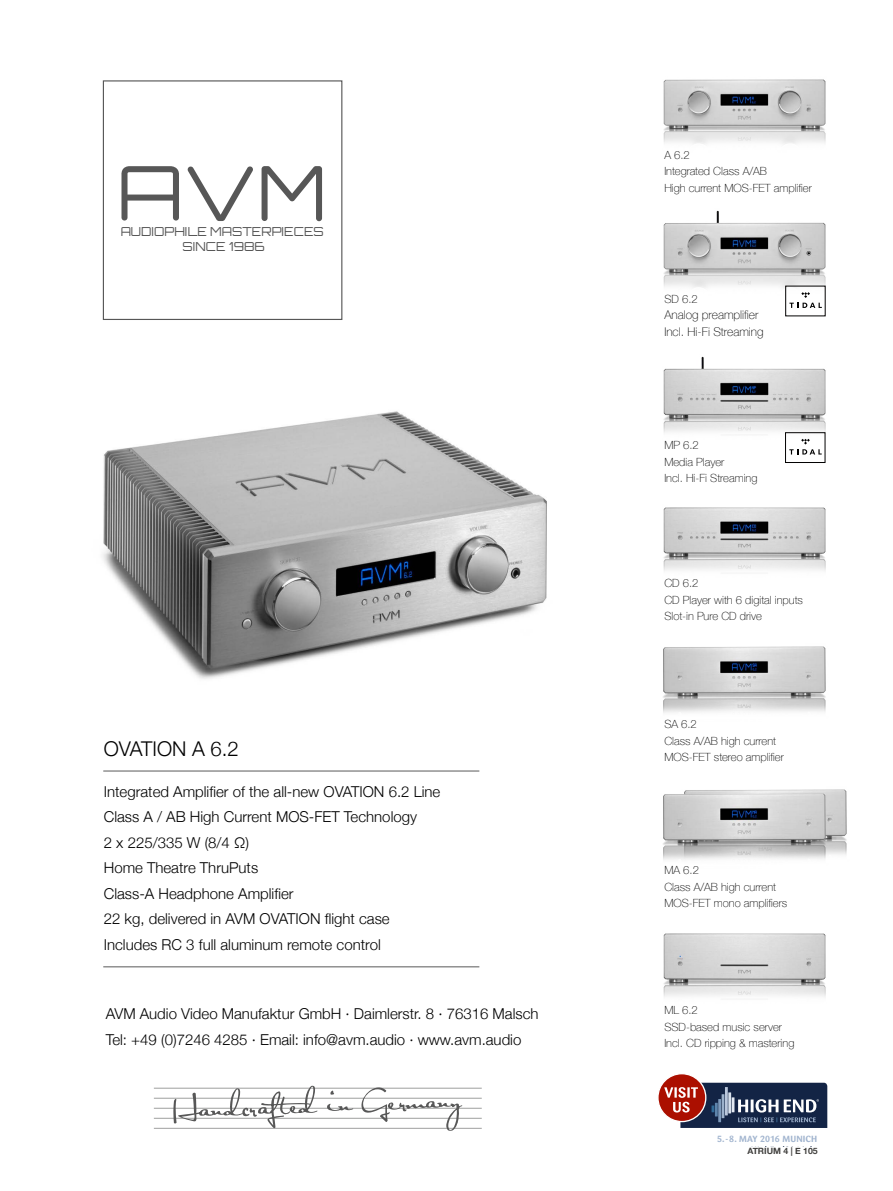
<style>
.page{position:relative;width:893px;height:1191px;background:#fff}
.page>*{position:absolute;margin:0;border:0;box-sizing:border-box;transform-origin:0 0}
.t1{font:300 20.4px "Helvetica Neue";color:#000}
.t2{font:300 15px/25.5px "Helvetica Neue";color:#000}
.t3{font:300 12.45px/14.9px "Orbitron";color:#000;text-align:center}
.t4{font:100 12px/16.5px "Helvetica Neue";color:#000}
.t5{font:100 11.25px/16.5px "Helvetica Neue";color:#000}
.t6{font:8.85px "Sari Bold Caps";letter-spacing:.015em;color:#a2b5cf}
.t7{font:700 8.7px "Helvetica Neue";color:#41403e}
</style>
<div class="page">
<img style="left:845px;top:790px;width:2px;height:65px">
<hr style="left:154px;top:1088px;width:328px;height:1px;background:#6c6d6c">
<hr style="left:154px;top:1098px;width:328px;height:1px;background:#6c6d6c">
<hr style="left:154px;top:1108px;width:328px;height:1px;background:#6c6d6c">
<hr style="left:154px;top:1118px;width:328px;height:1px;background:#6c6d6c">
<hr style="left:154px;top:1128px;width:328px;height:1px;background:#6c6d6c">
<svg style="left:173px;top:1085px;width:289px;height:45px"></svg>
<img style="left:102px;top:411px;width:445px;height:268px">
<hr style="left:103px;top:770px;width:376px;height:1px;background:#000">
<hr style="left:103px;top:966px;width:376px;height:1px;background:#000">
<svg style="left:121px;top:166px;width:58px;height:54px"></svg>
<svg style="left:187px;top:166px;width:135px;height:55px"></svg>
<img style="left:663px;top:79px;width:163px;height:65px">
<img style="left:663px;top:210px;width:163px;height:101px">
<img style="left:663px;top:356px;width:163px;height:101px">
<img style="left:663px;top:507px;width:163px;height:64px">
<img style="left:663px;top:646px;width:163px;height:67px">
<img style="left:663px;top:933px;width:163px;height:64px">
<img style="left:663px;top:789px;width:182px;height:71px">
<svg style="left:789px;top:292px;width:33px;height:16px"></svg>
<svg style="left:789px;top:439px;width:33px;height:15px"></svg>
<div style="left:785px;top:432px;width:40px;height:30px;border:1px solid #020101"></div>
<svg style="left:658px;top:1073px;width:48px;height:48px"></svg>
<div style="left:657px;top:1073px;width:49px;height:49px;border:1px solid #fff;border-radius:50%"></div>
<svg style="left:664px;top:1082px;width:163px;height:46px;background:#564b5f"></svg>
<p class="t3" style="left:120px;top:224px;width:205px">AUDIOPHILE MASTERPIECES<br>SINCE 1986</p>
<h1 class="t1" style="left:104px;top:732px;width:137px">OVATION A 6.2</h1>
<p class="t2" style="left:104px;top:777px;width:338px">Integrated Amplifier of the all-new OVATION 6.2 Line Class A / AB High Current MOS-FET Technology<br>2 x 225/335 W (8/4 Ω)<br>Home Theatre ThruPuts<br>Class-A Headphone Amplifier<br>22 kg, delivered in AVM OVATION flight case Includes RC 3 full aluminum remote control</p>
<p class="t2" style="left:106px;top:1000px;width:434px">AVM Audio Video Manufaktur GmbH · Daimlerstr. 8 · 76316 Malsch<br>Tel: +49 (0)7246 4285 · Email: info@avm.audio · www.avm.audio</p>
<p class="t5" style="left:664px;top:146px;width:149px">A 6.2<br>Integrated Class A/AB<br>High current MOS-FET amplifier</p>
<p class="t5" style="left:664px;top:290px;width:35px">SD 6.2</p>
<p class="t4" style="left:664px;top:306px;width:101px">Analog preamplifier<br>Incl. Hi-Fi Streaming</p>
<p class="t5" style="left:664px;top:436px;width:95px">MP 6.2<br>Media Player<br>Incl. Hi-Fi Streaming</p>
<p class="t5" style="left:664px;top:574px;width:140px">CD 6.2<br>CD Player with 6 digital inputs<br>Slot-in Pure CD drive</p>
<p class="t5" style="left:664px;top:715px;width:121px">SA 6.2<br>Class A/AB high current<br>MOS-FET stereo amplifier</p>
<p class="t5" style="left:664px;top:861px;width:124px">MA 6.2<br>Class A/AB high current<br>MOS-FET mono amplifiers</p>
<p class="t5" style="left:664px;top:1001px;width:131px">ML 6.2<br>SSD-based music server<br>Incl. CD ripping &amp; mastering</p>
<p class="t6" style="left:717px;top:1134px;width:102px">5.-8. MAY 2016 MUNICH</p>
<p class="t7" style="left:747px;top:1144px;width:72px">ATRIUM 4 | E 105</p>
</div>
